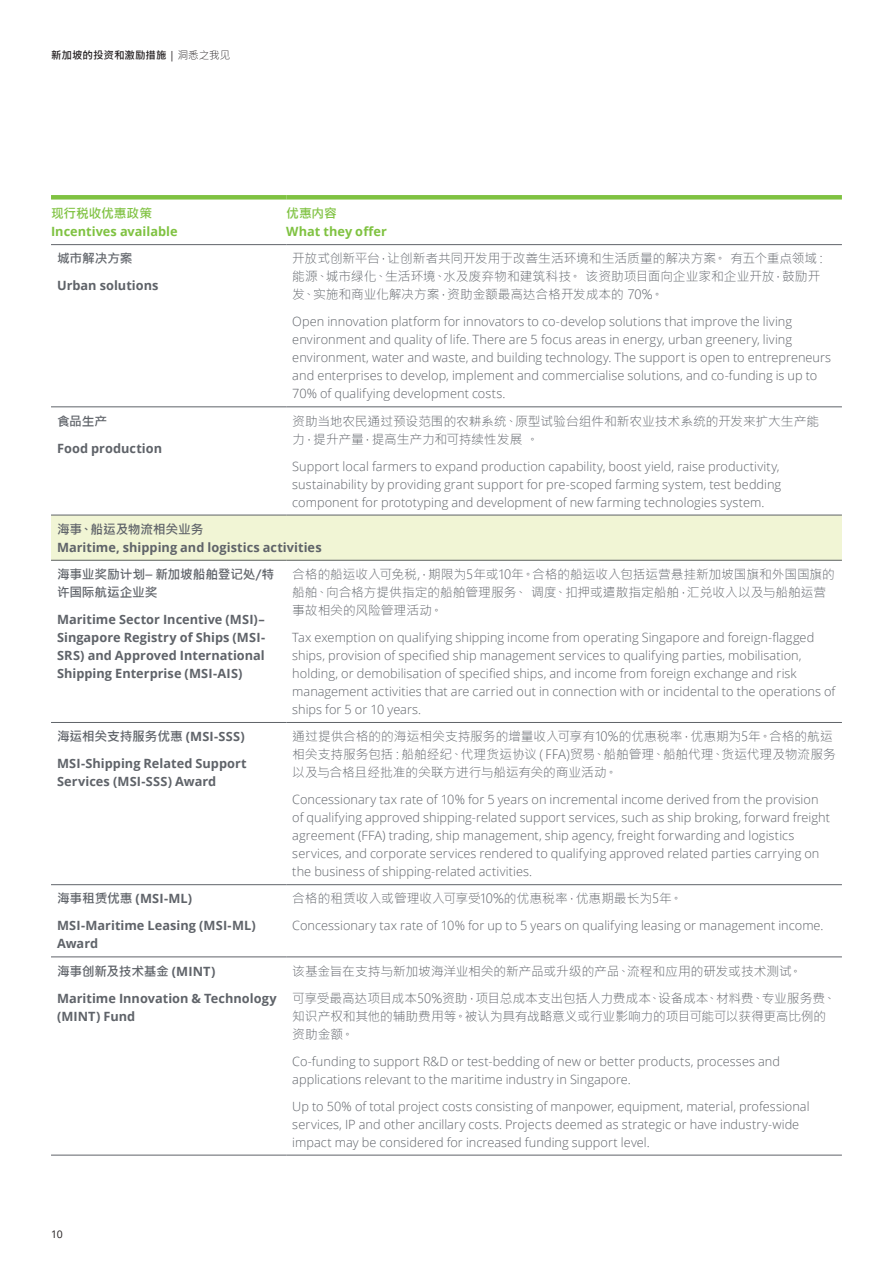
<style>
.page{position:relative;width:893px;height:1263px;background:#fff}
.page>*{position:absolute;margin:0;border:0;box-sizing:border-box;transform-origin:0 0}
.Chart_key__8_5_12pt{font:300 12.75px/18px "Open Sans";letter-spacing:.005em;color:#5f6369}
.Chart_key__8_5_12pt-2{font:300 12.75px/18px "Microsoft Jheng Hei";letter-spacing:-.01em;color:#5f6369}
.Chart_key__8_5_12pt-3{font:700 12.75px/18px "Open Sans";letter-spacing:.005em;color:#5f6369}
.Chart_key__8_5_12pt-4{font:700 12.75px/18px "Microsoft Jheng Hei";letter-spacing:-.015em;color:#5f6369}
.Chart_Table_heading{font:700 12.75px "Open Sans";color:#7fc241}
.Subhead_A__8_5_12pt{font:700 12.75px "Microsoft Jheng Hei";letter-spacing:-.005em;color:#7fc241}
.t1{font:700 10.5px "Microsoft Jheng Hei";color:#231f20}
.t2{font:10.5px "Open Sans";color:#231f20}
.s1{font-family:"Open Sans";font-weight:400}
.s2{font-weight:300}
.s3{font-family:"Open Sans"}
.s4{font-family:"Microsoft Jheng Hei"}
</style>
<div class="page">
<div style="left:51px;top:515px;width:791px;height:45px;background:#f1f5d5"></div>
<hr style="left:51px;top:244px;width:235px;height:1px;background:#5f6369">
<hr style="left:286px;top:244px;width:556px;height:1px;background:#5f6369">
<hr style="left:51px;top:406px;width:235px;height:1px;background:#5f6369">
<hr style="left:286px;top:406px;width:556px;height:1px;background:#5f6369">
<hr style="left:51px;top:515px;width:235px;height:1px;background:#5f6369">
<hr style="left:286px;top:515px;width:556px;height:1px;background:#5f6369">
<hr style="left:51px;top:560px;width:235px;height:1px;background:#5f6369">
<hr style="left:286px;top:560px;width:556px;height:1px;background:#5f6369">
<hr style="left:51px;top:722px;width:235px;height:1px;background:#5f6369">
<hr style="left:286px;top:722px;width:556px;height:1px;background:#5f6369">
<hr style="left:51px;top:884px;width:235px;height:1px;background:#5f6369">
<hr style="left:286px;top:884px;width:556px;height:1px;background:#5f6369">
<hr style="left:51px;top:956px;width:235px;height:1px;background:#5f6369">
<hr style="left:286px;top:956px;width:556px;height:1px;background:#5f6369">
<hr style="left:51px;top:1155px;width:235px;height:1px;background:#5f6369">
<hr style="left:286px;top:1155px;width:556px;height:1px;background:#5f6369">
<div style="left:51px;top:195px;width:235px;height:5px;background:#7fc241"></div>
<div style="left:286px;top:195px;width:556px;height:5px;background:#7fc241"></div>
<p class="t1" style="left:51px;top:49px;width:181px">新加坡的投资和激励措施 <span class="s1">|</span> <span class="s2">洞悉之我见</span></p>
<p class="Subhead_A__8_5_12pt" style="left:51px;top:205px;width:103px">现行税收优惠政策</p>
<p class="Chart_Table_heading" style="left:51px;top:222px;width:128px">Incentives available</p>
<p class="Subhead_A__8_5_12pt" style="left:286px;top:205px;width:52px">优惠内容</p>
<p class="Chart_Table_heading" style="left:286px;top:222px;width:102px">What they offer</p>
<p class="Chart_key__8_5_12pt-4" style="left:57px;top:250px;width:77px">城市解决方案</p>
<p class="Chart_key__8_5_12pt-3" style="left:57px;top:276px;width:103px">Urban solutions</p>
<p class="Chart_key__8_5_12pt-2" style="left:292px;top:250px;width:537px">开放式创新平台，让创新者共同开发用于改善生活环境和生活质量的解决方案。 有五个重点领域：能源、城市绿化、生活环境、水及废弃物和建筑科技。 该资助项目面向企业家和企业开放，鼓励开发、实施和商业化解决方案，资助金额最高达合格开发成本的 70%。</p>
<p class="Chart_key__8_5_12pt" style="left:292px;top:312px;width:540px">Open innovation platform for innovators to co-develop solutions that improve the living environment and quality of life. There are 5 focus areas in energy, urban greenery, living environment, water and waste, and building technology. The support is open to entrepreneurs and enterprises to develop, implement and commercialise solutions, and co-funding is up to 70% of qualifying development costs.</p>
<p class="Chart_key__8_5_12pt-4" style="left:57px;top:412px;width:52px">食品生产</p>
<p class="Chart_key__8_5_12pt-3" style="left:57px;top:439px;width:107px">Food production</p>
<p class="Chart_key__8_5_12pt-2" style="left:292px;top:412px;width:528px">资助当地农民通过预设范围的农耕系统、原型试验台组件和新农业技术系统的开发来扩大生产能力，提升产量，提高生产力和可持续性发展 。</p>
<p class="Chart_key__8_5_12pt" style="left:292px;top:457px;width:490px">Support local farmers to expand production capability, boost yield, raise productivity, sustainability by providing grant support for pre-scoped farming system, test bedding component for prototyping and development of new farming technologies system.</p>
<p class="Chart_key__8_5_12pt-4" style="left:57px;top:520px;width:148px">海事、船运及物流相关业务</p>
<p class="Chart_key__8_5_12pt-3" style="left:57px;top:538px;width:266px">Maritime, shipping and logistics activities</p>
<p class="Chart_key__8_5_12pt-4" style="left:57px;top:565px;width:219px">海事业奖励计划– 新加坡船舶登记处/特许国际航运企业奖</p>
<p class="Chart_key__8_5_12pt-3" style="left:57px;top:610px;width:210px;text-align:justify">Maritime Sector Incentive (MSI)– Singapore Registry of Ships (MSI-SRS) and Approved International Shipping Enterprise (MSI-AIS)</p>
<p class="Chart_key__8_5_12pt-2" style="left:292px;top:565px;width:544px">合格的船运收入可免税,，期限为5年或10年。合格的船运收入包括运营悬挂新加坡国旗和外国国旗的船舶、向合格方提供指定的船舶管理服务、 调度、扣押或遣散指定船舶，汇兑收入以及与船舶运营事故相关的风险管理活动。</p>
<p class="Chart_key__8_5_12pt" style="left:292px;top:628px;width:544px">Tax exemption on qualifying shipping income from operating Singapore and foreign-flagged ships, provision of specified ship management services to qualifying parties, mobilisation, holding, or demobilisation of specified ships, and income from foreign exchange and risk management activities that are carried out in connection with or incidental to the operations of ships for 5 or 10 years.</p>
<p class="Chart_key__8_5_12pt-4" style="left:57px;top:727px;width:189px">海运相关支持服务优惠 <span class="s3">(MSI-SSS)</span></p>
<p class="Chart_key__8_5_12pt-3" style="left:57px;top:754px;width:191px">MSI-Shipping Related Support<br>Services (MSI-SSS) Award</p>
<p class="Chart_key__8_5_12pt-2" style="left:292px;top:727px;width:545px">通过提供合格的的海运相关支持服务的增量收入可享有10%的优惠税率，优惠期为5年。合格的航运相关支持服务包括：船舶经纪、代理货运协议（FFA)贸易、船舶管理、船舶代理、货运代理及物流服务以及与合格且经批准的关联方进行与船运有关的商业活动。</p>
<p class="Chart_key__8_5_12pt" style="left:292px;top:790px;width:539px">Concessionary tax rate of 10% for 5 years on incremental income derived from the provision of qualifying approved shipping-related support services, such as ship broking, forward freight agreement (FFA) trading, ship management, ship agency, freight forwarding and logistics services, and corporate services rendered to qualifying approved related parties carrying on the business of shipping-related activities.</p>
<p class="Chart_key__8_5_12pt-3" style="left:57px;top:889px;width:137px"><span class="s4">海事租赁优惠</span> (MSI-ML)</p>
<p class="Chart_key__8_5_12pt-3" style="left:57px;top:916px;width:200px">MSI-Maritime Leasing (MSI-ML)<br>Award</p>
<p class="Chart_key__8_5_12pt-2" style="left:292px;top:890px;width:392px">合格的租赁收入或管理收入可享受10%的优惠税率，优惠期最长为5年。</p>
<p class="Chart_key__8_5_12pt" style="left:292px;top:916px;width:533px">Concessionary tax rate of 10% for up to 5 years on qualifying leasing or management income.</p>
<p class="Chart_key__8_5_12pt-4" style="left:57px;top:962px;width:160px">海事创新及技术基金 <span class="s3">(MINT)</span></p>
<p class="Chart_key__8_5_12pt-3" style="left:57px;top:989px;width:221px">Maritime Innovation &amp; Technology (MINT) Fund</p>
<p class="Chart_key__8_5_12pt-2" style="left:292px;top:962px;width:511px">该基金旨在支持与新加坡海洋业相关的新产品或升级的产品、流程和应用的研发或技术测试。</p>
<p class="Chart_key__8_5_12pt-2" style="left:292px;top:989px;width:545px">可享受最高达项目成本50%资助，项目总成本支出包括人力费成本、设备成本、材料费、专业服务费、知识产权和其他的辅助费用等。被认为具有战略意义或行业影响力的项目可能可以获得更高比例的资助金额。</p>
<p class="Chart_key__8_5_12pt" style="left:292px;top:1052px;width:489px">Co-funding to support R&amp;D or test-bedding of new or better products, processes and applications relevant to the maritime industry in Singapore.</p>
<p class="Chart_key__8_5_12pt" style="left:292px;top:1097px;width:519px">Up to 50% of total project costs consisting of manpower, equipment, material, professional services, IP and other ancillary costs. Projects deemed as strategic or have industry-wide impact may be considered for increased funding support level.</p>
<p class="t2" style="left:51px;top:1227px;width:13px">10</p>
</div>
